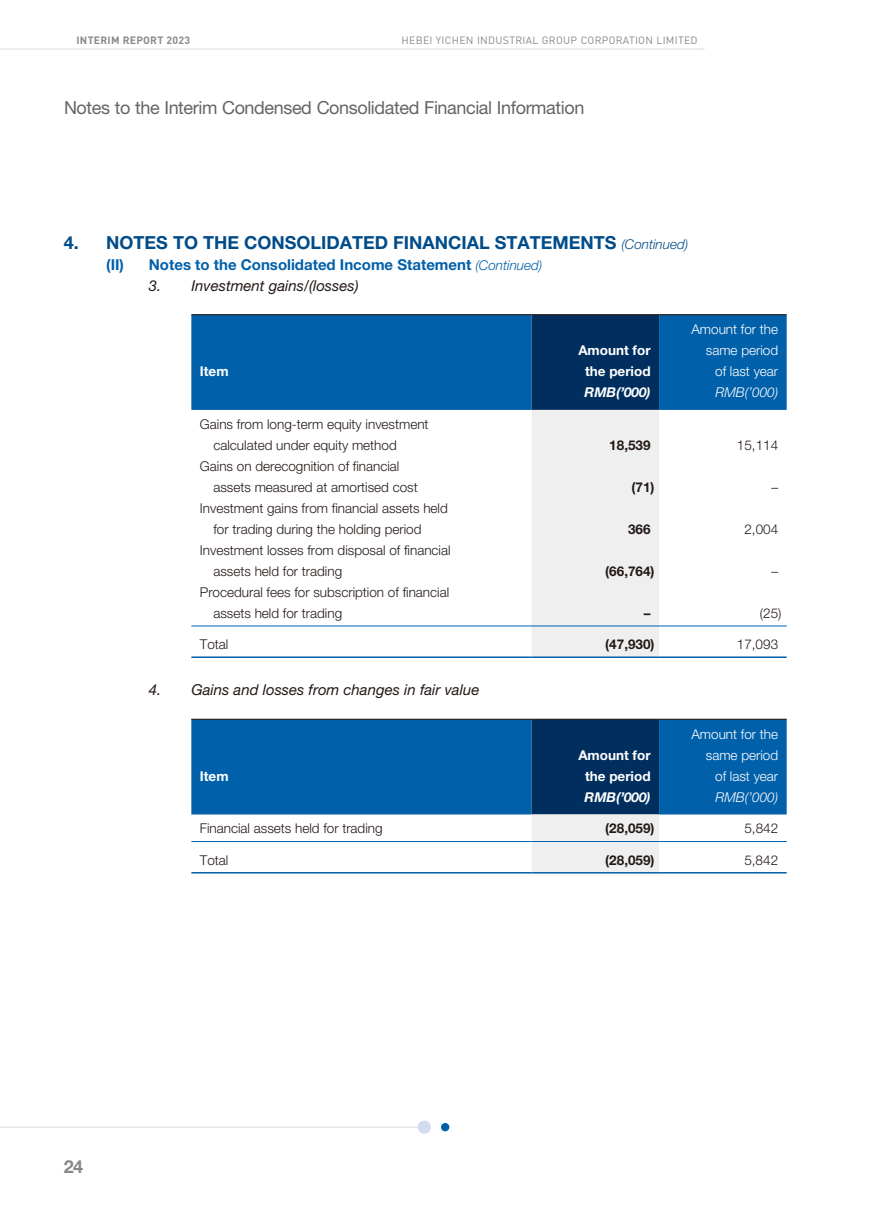
<style>
.page{position:relative;width:893px;height:1212px;background:#fff}
.page>*{position:absolute;margin:0;border:0;box-sizing:border-box;transform-origin:0 0}
.t1{font:18px "Helvetica Neue LT Std";letter-spacing:-.02em;color:#666565}
.t2{font:700 18px "Helvetica Neue LT Std";color:#004c89}
.t3{font:700 18px "Helvetica Neue LT Std";color:#898989}
.t4{font:italic 15px "Helvetica Neue LT Std";color:#231916}
.t5{font:700 15px "Helvetica Neue LT Std";color:#0060aa}
.t6{font:300 13.5px/21px "Helvetica Neue LT Std";color:#231916}
.t7{font:300 13.5px/21px "Helvetica Neue LT Std";color:#fff;text-align:right}
.t8{font:700 13.5px "Helvetica Neue LT Std";color:#231916}
.t9{font:700 13.5px/21px "Helvetica Neue LT Std";color:#fff;text-align:center}
.t10{font:italic 700 13.5px "Helvetica Neue LT Std";color:#fff}
.t11{font:italic 300 13.5px "Helvetica Neue LT Std";color:#fff}
.t12{font:10.5px "DIN";letter-spacing:.025em;color:#898989}
.t13{font:700 10.5px "DIN";letter-spacing:.025em;color:#898989}
.s1{font-weight:300;font-style:italic;font-size:13.5px}
</style>
<div class="page">
<hr style="left:0;top:49px;width:704px;height:1px;background:#dcdddd">
<hr style="left:0;top:1127px;width:419px;height:1px;background:#dcdddd">
<div style="left:441px;top:1123px;width:8px;height:8px;background:#0060aa;border-radius:50%"></div>
<svg style="left:417px;top:1120px;width:14px;height:14px"></svg>
<div style="left:191px;top:315px;width:596px;height:95px;background:#0060aa"></div>
<svg style="left:531px;top:315px;width:128px;height:341px"></svg>
<hr style="left:191px;top:314px;width:340px;height:1px;background:#231916">
<hr style="left:531px;top:314px;width:128px;height:1px;background:#231916">
<hr style="left:659px;top:314px;width:128px;height:1px;background:#231916">
<hr style="left:191px;top:626px;width:340px;height:1px;background:#0060aa">
<hr style="left:531px;top:626px;width:128px;height:1px;background:#0060aa">
<hr style="left:659px;top:626px;width:128px;height:1px;background:#0060aa">
<hr style="left:191px;top:656px;width:340px;height:2px;background:#0060aa">
<hr style="left:531px;top:656px;width:128px;height:2px;background:#0060aa">
<hr style="left:659px;top:656px;width:128px;height:2px;background:#0060aa">
<div style="left:191px;top:720px;width:596px;height:94px;background:#0060aa"></div>
<svg style="left:531px;top:720px;width:128px;height:152px"></svg>
<hr style="left:191px;top:719px;width:340px;height:1px;background:#231916">
<hr style="left:531px;top:719px;width:128px;height:1px;background:#231916">
<hr style="left:659px;top:719px;width:128px;height:1px;background:#231916">
<hr style="left:191px;top:841px;width:340px;height:1px;background:#0060aa">
<hr style="left:531px;top:841px;width:128px;height:1px;background:#0060aa">
<hr style="left:659px;top:841px;width:128px;height:1px;background:#0060aa">
<hr style="left:191px;top:872px;width:340px;height:1px;background:#0060aa">
<hr style="left:531px;top:872px;width:128px;height:1px;background:#0060aa">
<hr style="left:659px;top:872px;width:128px;height:1px;background:#0060aa">
<p class="t13" style="left:77px;top:33px;width:115px">INTERIM REPORT 2023</p>
<p class="t12" style="left:402px;top:34px;width:297px">HEBEI YICHEN INDUSTRIAL GROUP CORPORATION LIMITED</p>
<h1 class="t1" style="left:64px;top:97px;width:522px">Notes to the Interim Condensed Consolidated Financial Information</h1>
<h1 class="t2" style="left:64px;top:231px;width:626px">4. NOTES TO THE CONSOLIDATED FINANCIAL STATEMENTS <span class="s1">(Continued)</span></h1>
<p class="t5" style="left:106px;top:255px;width:438px">(II) Notes to the Consolidated Income Statement <span class="s1">(Continued)</span></p>
<p class="t4" style="left:149px;top:276px;width:211px">3. Investment gains/(losses)</p>
<p class="t9" style="left:200px;top:360px;width:30px">Item</p>
<p class="t6" style="left:213px;top:413px;width:217px;text-indent:-14px">Gains from long-term equity investment calculated under equity method</p>
<p class="t6" style="left:213px;top:455px;width:206px;text-indent:-14px">Gains on derecognition of financial assets measured at amortised cost</p>
<p class="t6" style="left:213px;top:497px;width:236px;text-indent:-14px">Investment gains from financial assets held for trading during the holding period</p>
<p class="t6" style="left:213px;top:539px;width:239px;text-indent:-14px">Investment losses from disposal of financial assets held for trading</p>
<p class="t6" style="left:213px;top:581px;width:237px;text-indent:-14px">Procedural fees for subscription of financial assets held for trading</p>
<p class="t9" style="left:578px;top:339px;width:74px">Amount for the period</p>
<p class="t7" style="left:691px;top:318px;width:88px">Amount for the same period<br>of last year</p>
<p class="t10" style="left:585px;top:384px;width:68px">RMB(’000)</p>
<p class="t11" style="left:716px;top:384px;width:64px">RMB(’000)</p>
<p class="t8" style="left:609px;top:436px;width:43px">18,539</p>
<p class="t6" style="left:737px;top:434px;width:43px">15,114</p>
<p class="t8" style="left:632px;top:478px;width:25px">(71)</p>
<p class="t6" style="left:771px;top:476px;width:8px">–</p>
<p class="t8" style="left:628px;top:520px;width:24px">366</p>
<p class="t6" style="left:744px;top:518px;width:35px">2,004</p>
<p class="t8" style="left:605px;top:562px;width:51px">(66,764)</p>
<p class="t6" style="left:771px;top:560px;width:8px">–</p>
<p class="t8" style="left:644px;top:604px;width:8px">–</p>
<p class="t6" style="left:760px;top:602px;width:23px">(25)</p>
<p class="t6" style="left:200px;top:634px;width:30px">Total</p>
<p class="t8" style="left:605px;top:636px;width:51px">(47,930)</p>
<p class="t6" style="left:737px;top:634px;width:43px">17,093</p>
<p class="t4" style="left:149px;top:681px;width:332px">4. Gains and losses from changes in fair value</p>
<p class="t9" style="left:200px;top:765px;width:30px">Item</p>
<p class="t9" style="left:578px;top:744px;width:74px">Amount for the period</p>
<p class="t7" style="left:691px;top:723px;width:88px">Amount for the same period<br>of last year</p>
<p class="t10" style="left:585px;top:788px;width:68px">RMB(’000)</p>
<p class="t11" style="left:716px;top:789px;width:64px">RMB(’000)</p>
<p class="t6" style="left:200px;top:818px;width:184px">Financial assets held for trading</p>
<p class="t8" style="left:605px;top:820px;width:51px">(28,059)</p>
<p class="t6" style="left:744px;top:818px;width:35px">5,842</p>
<p class="t6" style="left:200px;top:849px;width:30px">Total</p>
<p class="t8" style="left:605px;top:852px;width:51px">(28,059)</p>
<p class="t6" style="left:744px;top:849px;width:35px">5,842</p>
<h1 class="t3" style="left:64px;top:1155px;width:21px">24</h1>
</div>
